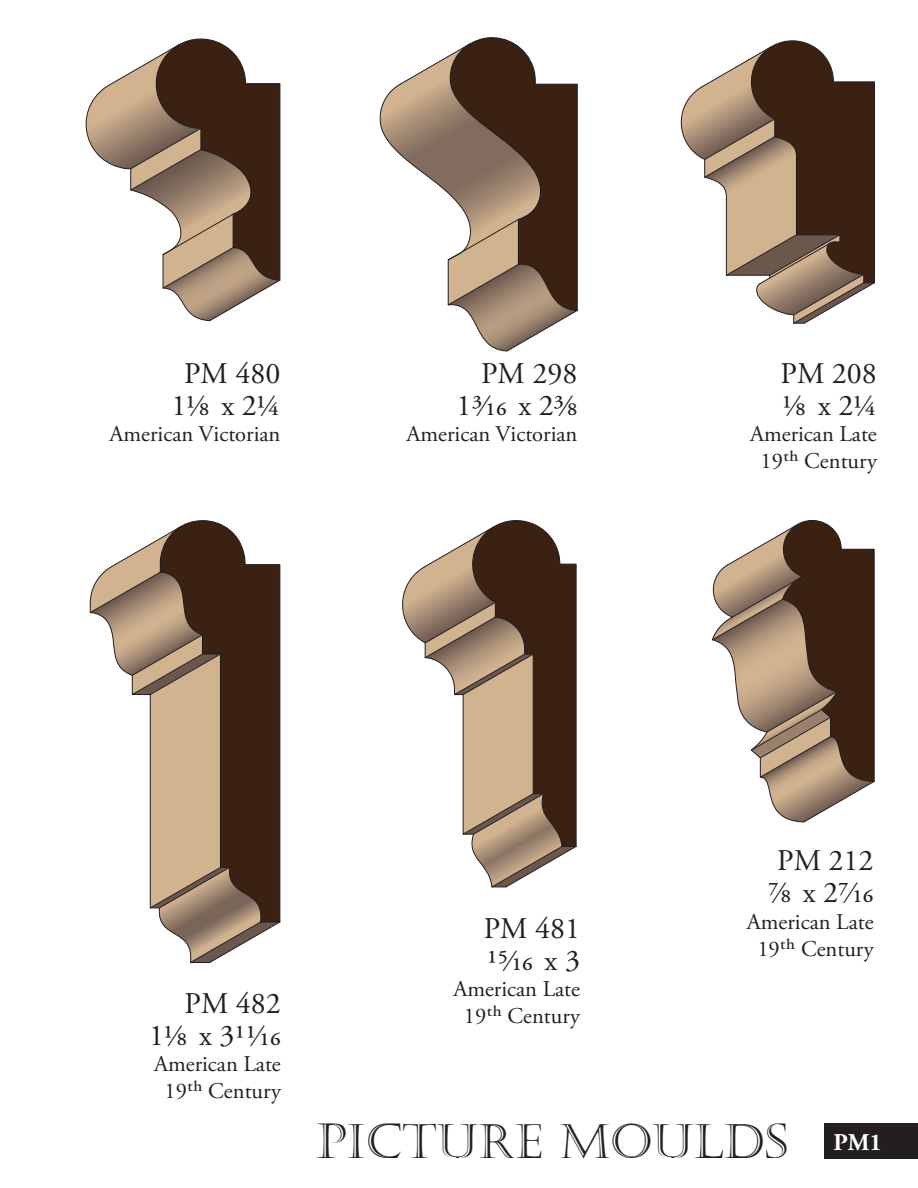
<style>
.page{position:relative;width:918px;height:1188px;background:#fff}
.page>*{position:absolute;margin:0;border:0;box-sizing:border-box;transform-origin:0 0}
.t1{font:48px "Castellar";color:#231f20}
.t2{font:30px/32px "Adobe Garamond Pro";color:#231f20}
.t3{font:22.5px/27px "Adobe Garamond Pro";color:#231f20;text-align:center}
</style>
<div class="page">
<div style="left:824px;top:1123px;width:94px;height:36px;background:#231f20"></div>
<svg style="left:379px;top:37px;width:199px;height:315px"></svg>
<svg style="left:711px;top:520px;width:164px;height:302px"></svg>
<svg style="left:90px;top:520px;width:191px;height:443px"></svg>
<svg style="left:680px;top:40px;width:195px;height:284px"></svg>
<svg style="left:402px;top:520px;width:175px;height:368px"></svg>
<svg style="left:85px;top:38px;width:196px;height:283px"></svg>
<h2 class="t2" style="left:171px;top:358px;width:110px;text-align:center">PM 480<br>1⅛ x 2¼</h2>
<p class="t3" style="left:110px;top:421px;width:172px">American Victorian</p>
<h2 class="t2" style="left:456px;top:358px;width:122px;text-align:right">PM 298<br>13/16 x 2⅜</h2>
<p class="t3" style="left:407px;top:421px;width:172px">American Victorian</p>
<h2 class="t2" style="left:781px;top:358px;width:98px">PM 208 ⅛ x 2¼</h2>
<p class="t3" style="left:750px;top:421px;width:128px">American Late<br>19th Century</p>
<h2 class="t2" style="left:149px;top:989px;width:133px;text-align:right">PM 482<br>1⅛ x 311/16</h2>
<p class="t3" style="left:154px;top:1051px;width:128px">American Late<br>19th Century</p>
<h2 class="t2" style="left:484px;top:914px;width:98px">PM 481<br>15/16 x 3</h2>
<p class="t3" style="left:453px;top:976px;width:128px">American Late<br>19th Century</p>
<h2 class="t2" style="left:768px;top:846px;width:107px;text-align:center">PM 212 ⅞ x 27/16</h2>
<p class="t3" style="left:747px;top:909px;width:128px">American Late<br>19th Century</p>
<h1 class="t1" style="left:317px;top:1114px;width:567px">PICTURE MOULDS <sup>PM1</sup></h1>
</div>
